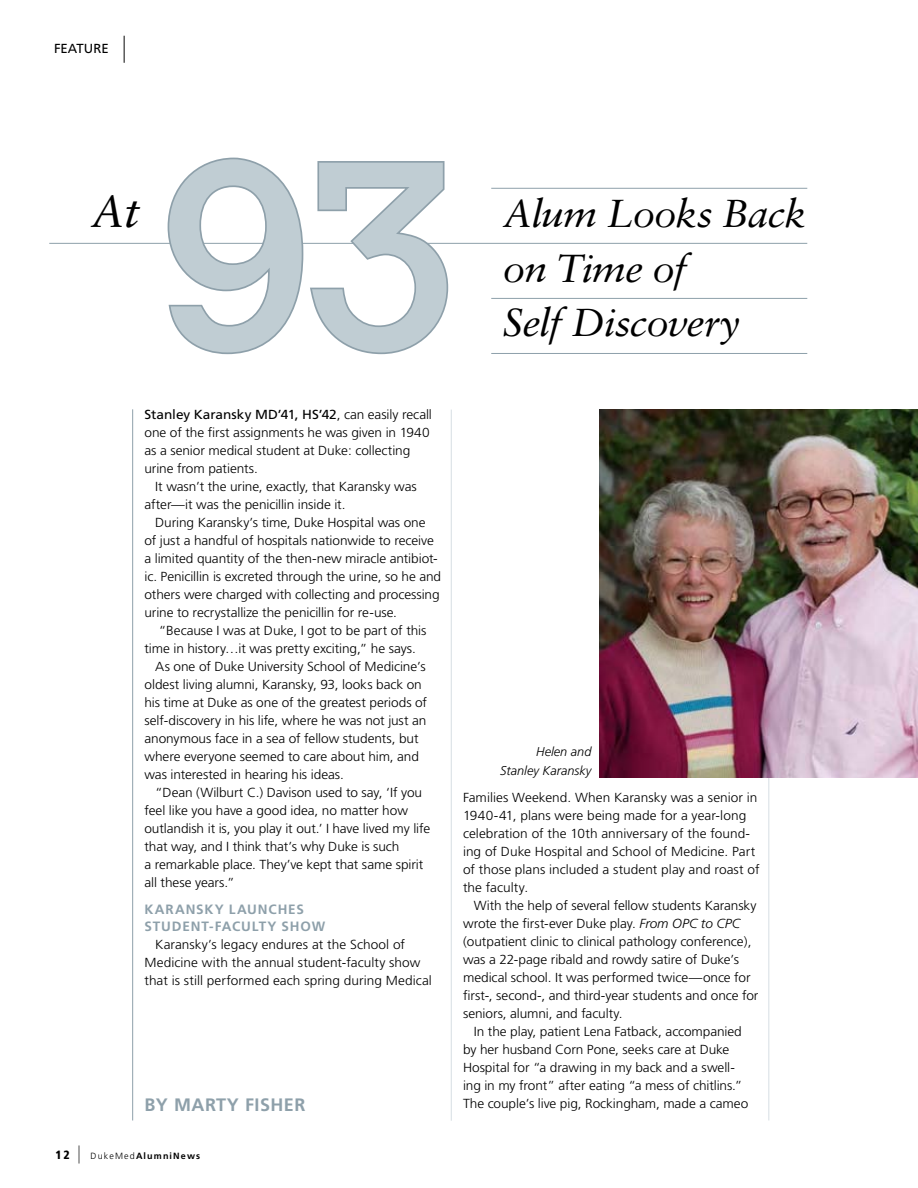
<style>
.page{position:relative;width:918px;height:1188px;background:#fff}
.page>*{position:absolute;margin:0;border:0;box-sizing:border-box;transform-origin:0 0}
.t1{font:264.3px "Calvert";color:#c0cdd3}
.t2{font:italic 45px "Sabon";color:#000;scale:1.04 1}
.t3{font:italic 39px/54px "Sabon";letter-spacing:-.025em;color:#000;scale:1.04 1}
.t4{font:700 18px "Frutiger";color:#8ea0aa}
.t5{font:700 13.5px "Frutiger";letter-spacing:.06em;color:#8ea0aa}
.t6{font:300 13.2px/18px "Frutiger";letter-spacing:-.005em;color:#000;scale:1.04 1}
.t7{font:13.2px "Frutiger";color:#000}
.t8{font:italic 300 12.75px/18.8px "Frutiger";color:#000;text-align:right}
.t9{font:700 9px "Frutiger";letter-spacing:.125em;color:#000}
.s1{font-weight:300;font-size:27px}
.s2{font-weight:400}
.s3{font-style:italic}
.s4{font-weight:900;font-stretch:condensed;font-size:12px}
.s5{font-weight:300;font-size:18px}
.s6{font-weight:300}
</style>
<div class="page">
<hr style="left:132px;top:409px;width:1px;height:711px;background:#8ea0aa">
<hr style="left:451px;top:410px;width:1px;height:711px;background:#d6dee3">
<hr style="left:768px;top:409px;width:1px;height:711px;background:#d6dee3">
<img style="left:599px;top:410px;width:319px;height:367px">
<hr style="left:49px;top:243px;width:758px;height:1px;background:#8ea0aa">
<hr style="left:491px;top:188px;width:316px;height:1px;background:#8ea0aa">
<hr style="left:491px;top:298px;width:316px;height:1px;background:#8ea0aa">
<hr style="left:491px;top:353px;width:316px;height:1px;background:#8ea0aa">
<svg style="left:166px;top:157px;width:284px;height:198px"></svg>
<p class="t7" style="left:54px;top:41px;width:73px">FEATURE <span class="s1">|</span></p>
<h1 class="t1" style="left:158px;top:104px;width:302px">93</h1>
<h2 class="t2" style="left:91px;top:186px;width:49px">At</h2>
<h3 class="t3" style="left:503px;top:187px;width:294px">Alum Looks Back on Time of</h3>
<h3 class="t3" style="left:503px;top:295px;width:230px">Self Discovery</h3>
<p class="t6" style="left:144px;top:406px;width:278px"><span class="s2">Stanley Karansky MD’41, HS’42</span>, can easily recall one of the first assignments he was given in 1940 as a senior medical student at Duke: collecting urine from patients.</p>
<p class="t6" style="left:144px;top:478px;width:263px;text-indent:11px">It wasn’t the urine, exactly, that Karansky was after—it was the penicillin inside it.</p>
<p class="t6" style="left:144px;top:514px;width:287px;text-indent:11px">During Karansky’s time, Duke Hospital was one<br>of just a handful of hospitals nationwide to receive a limited quantity of the then-new miracle antibiot&shy;ic. Penicillin is excreted through the urine, so he and others were charged with collecting and processing urine to recrystallize the penicillin for re-use.</p>
<p class="t6" style="left:159px;top:622px;width:259px">“Because I was at Duke, I got to be part of this</p>
<p class="t6" style="left:144px;top:640px;width:263px">time in history…it was pretty exciting,” he says.</p>
<p class="t6" style="left:155px;top:658px;width:262px">As one of Duke University School of Medicine’s</p>
<p class="t6" style="left:144px;top:676px;width:268px">oldest living alumni, Karansky, 93, looks back on</p>
<p class="t6" style="left:144px;top:694px;width:273px">his time at Duke as one of the greatest periods of</p>
<p class="t6" style="left:144px;top:712px;width:273px">self-discovery in his life, where he was not just an</p>
<p class="t6" style="left:144px;top:730px;width:265px">anonymous face in a sea of fellow students, but</p>
<p class="t6" style="left:144px;top:748px;width:265px">where everyone seemed to care about him, and</p>
<p class="t6" style="left:144px;top:766px;width:193px">was interested in hearing his ideas.</p>
<p class="t6" style="left:155px;top:784px;width:258px">“Dean (Wilburt C.) Davison used to say, ‘If you</p>
<p class="t6" style="left:144px;top:802px;width:255px">feel like you have a good idea, no matter how</p>
<p class="t6" style="left:144px;top:820px;width:276px">outlandish it is, you play it out.’ I have lived my life</p>
<p class="t6" style="left:144px;top:838px;width:247px">that way, and I think that’s why Duke is such</p>
<p class="t6" style="left:144px;top:856px;width:270px">a remarkable place. They’ve kept that same spirit</p>
<p class="t6" style="left:144px;top:874px;width:88px">all these years.”</p>
<p class="t5" style="left:144px;top:902px;width:13px">KARANSK</p>
<p class="t5" style="left:215px;top:902px;width:25px">Y LAUNCHES</p>
<p class="t5" style="left:144px;top:918px;width:19px">STUDENT</p>
<p class="t5" style="left:209px;top:918px;width:16px">-FACULT</p>
<p class="t5" style="left:268px;top:918px;width:26px">Y SHOW</p>
<p class="t6" style="left:144px;top:936px;width:278px;text-indent:11px">Karansky’s legacy endures at the School of<br>Medicine with the annual student-faculty show that is still performed each spring during Medical</p>
<p class="t8" style="left:500px;top:743px;width:93px">Helen and<br>Stanley Karansky</p>
<p class="t6" style="left:463px;top:788px;width:287px">Families Weekend. When Karansky was a senior in 1940-41, plans were being made for a year-long celebration of the 10th anniversary of the found&shy;ing of Duke Hospital and School of Medicine. Part of those plans included a student play and roast of the faculty.</p>
<p class="t6" style="left:463px;top:896px;width:286px;text-indent:11px">With the help of several fellow students Karansky wrote the first-ever Duke play. <span class="s3">From OPC to CPC </span>(outpatient clinic to clinical pathology conference), was a 22-page ribald and rowdy satire of Duke’s medical school. It was performed twice—once for first-, second-, and third-year students and once for seniors, alumni, and faculty.</p>
<p class="t6" style="left:463px;top:1022px;width:270px;text-indent:11px">In the play, patient Lena Fatback, accompanied by her husband Corn Pone, seeks care at Duke Hospital for “a drawing in my back and a swell&shy;ing in my front” after eating “a mess of chitlins.”</p>
<h3 class="t4" style="left:144px;top:1095px;width:60px">BY MART</h3>
<h3 class="t4" style="left:227px;top:1095px;width:39px">Y FISHER</h3>
<p class="t6" style="left:463px;top:1094px;width:276px">The couple’s live pig, Rockingham, made a cameo</p>
<p class="t9" style="left:56px;top:1150px;width:146px"><span class="s4">12</span> <span class="s5">|</span> <span class="s6">DukeMed</span>ALUMNINEWS</p>
</div>
